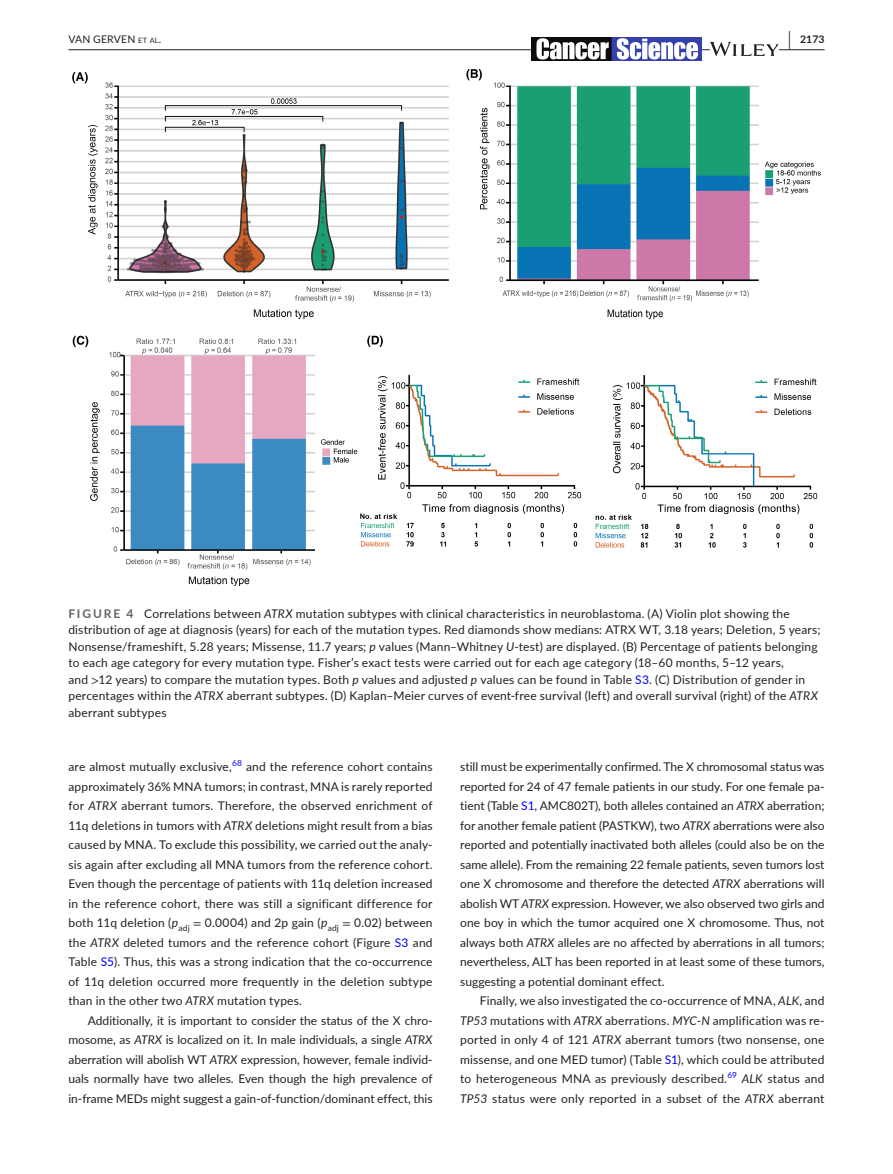
<style>
.page{position:relative;width:893px;height:1174px;background:#fff}
.page>*{position:absolute;margin:0;border:0;box-sizing:border-box;transform-origin:0 0}
.t1{font:12px/19.5px "Lato";letter-spacing:.015em;color:#231f20;text-align:justify}
.t2{font:10.5px "Lato";letter-spacing:.01em;color:#231f20}
.t3{font:700 10.5px "Lato";color:#231f20}
.t4{font:8.4px "Lato";color:#00f}
.s1{font-size:7.35px}
.s2{font-size:19.5px}
.s3{font-weight:700;color:#636366}
.s4{font-style:italic}
.s5{font-family:"STIX"}
.s6{color:#00f}
</style>
<div class="page">
<hr style="left:68px;top:49px;width:756px;height:1px;background:#231f20">
<img style="left:531px;top:37px;width:170px;height:24px">
<svg style="left:710px;top:42px;width:69px;height:14px"></svg>
<img style="left:72px;top:69px;width:749px;height:516px">
<p class="t2" style="left:68px;top:31px;width:95px">VAN GERVEN <span class="s1">et al</span>.</p>
<p class="t3" style="left:789px;top:31px;width:37px"><span class="s2">|</span> 2173</p>
<p class="t1" style="left:68px;top:604px;width:754px;line-height:16.5px;text-align:left"><span class="s3">FIGURE 4</span> Correlations between <span class="s4">ATRX</span> mutation subtypes with clinical characteristics in neuroblastoma. (A) Violin plot showing the distribution of age at diagnosis (years) for each of the mutation types. Red diamonds show medians: ATRX WT, 3.18 years; Deletion, 5 years; Nonsense/frameshift, 5.28 years; Missense, 11.7 years; <span class="s4">p</span> values (Mann–Whitney <span class="s4">U</span>-test) are displayed. (B) Percentage of patients belonging to each age category for every mutation type. Fisher’s exact tests were carried out for each age category (18–60 months, 5–12 years,<br>and <span class="s5">&gt;</span>12 years) to compare the mutation types. Both <span class="s4">p</span> values and adjusted <span class="s4">p</span> values can be found in Table <span class="s6">S3</span>. (C) Distribution of gender in percentages within the <span class="s4">ATRX</span> aberrant subtypes. (D) Kaplan–Meier curves of event-free survival (left) and overall survival (right) of the <span class="s4">ATRX </span>aberrant subtypes</p>
<p class="t1" style="left:68px;top:756px;width:165px">are almost mutually exclusive,</p>
<p class="t4" style="left:232px;top:757px;width:11px">68</p>
<p class="t1" style="left:68px;top:756px;width:366px;text-indent:178px">and the reference cohort contains approximately 36% MNA tumors; in contrast, MNA is rarely reported for <span class="s4">ATRX</span> aberrant tumors. Therefore, the observed enrichment of 11q deletions in tumors with <span class="s4">ATRX</span> deletions might result from a bias caused by MNA. To exclude this possibility, we carried out the analy&shy;sis again after excluding all MNA tumors from the reference cohort.<br>Even though the percentage of patients with 11q deletion increased in the reference cohort, there was still a significant difference for both 11q deletion (<span class="s4">p</span><sub>adj</sub> <span class="s5">=</span> 0.0004) and 2p gain (<span class="s4">p</span><sub>adj</sub> <span class="s5">=</span> 0.02) between the <span class="s4">ATRX</span> deleted tumors and the reference cohort (Figure <span class="s6">S3</span> and Table <span class="s6">S5</span>). Thus, this was a strong indication that the co-occurrence of 11q deletion occurred more frequently in the deletion subtype than in the other two <span class="s4">ATRX</span> mutation types.</p>
<p class="t1" style="left:68px;top:1010px;width:366px;text-indent:20px">Additionally, it is important to consider the status of the X chro&shy;mosome, as <span class="s4">ATRX</span> is localized on it. In male individuals, a single <span class="s4">ATRX </span>aberration will abolish WT <span class="s4">ATRX</span> expression, however, female individ&shy;uals normally have two alleles. Even though the high prevalence of in-frame MEDs might suggest a gain-of-function/dominant effect, this</p>
<p class="t1" style="left:460px;top:756px;width:366px">still must be experimentally confirmed. The X chromosomal status was reported for 24 of 47 female patients in our study. For one female pa&shy;tient (Table <span class="s6">S1</span>, AMC802T), both alleles contained an <span class="s4">ATRX</span> aberration; for another female patient (PASTKW), two <span class="s4">ATRX</span> aberrations were also reported and potentially inactivated both alleles (could also be on the same allele). From the remaining 22 female patients, seven tumors lost one X chromosome and therefore the detected <span class="s4">ATRX</span> aberrations will abolish WT <span class="s4">ATRX</span> expression. However, we also observed two girls and one boy in which the tumor acquired one X chromosome. Thus, not always both <span class="s4">ATRX</span> alleles are no affected by aberrations in all tumors; nevertheless, ALT has been reported in at least some of these tumors, suggesting a potential dominant effect.</p>
<p class="t1" style="left:460px;top:990px;width:366px;text-indent:20px">Finally, we also investigated the co-occurrence of MNA, <span class="s4">ALK</span>, and <span class="s4">TP53</span> mutations with <span class="s4">ATRX</span> aberrations. <span class="s4">MYC</span>-<span class="s4">N</span> amplification was re&shy;ported in only 4 of 121 <span class="s4">ATRX</span> aberrant tumors (two nonsense, one missense, and one MED tumor) (Table <span class="s6">S1</span>), which could be attributed to heterogeneous MNA as previously described.<sup>69</sup> <span class="s4">ALK</span> status and <span class="s4">TP53</span> status were only reported in a subset of the <span class="s4">ATRX</span> aberrant</p>
</div>
